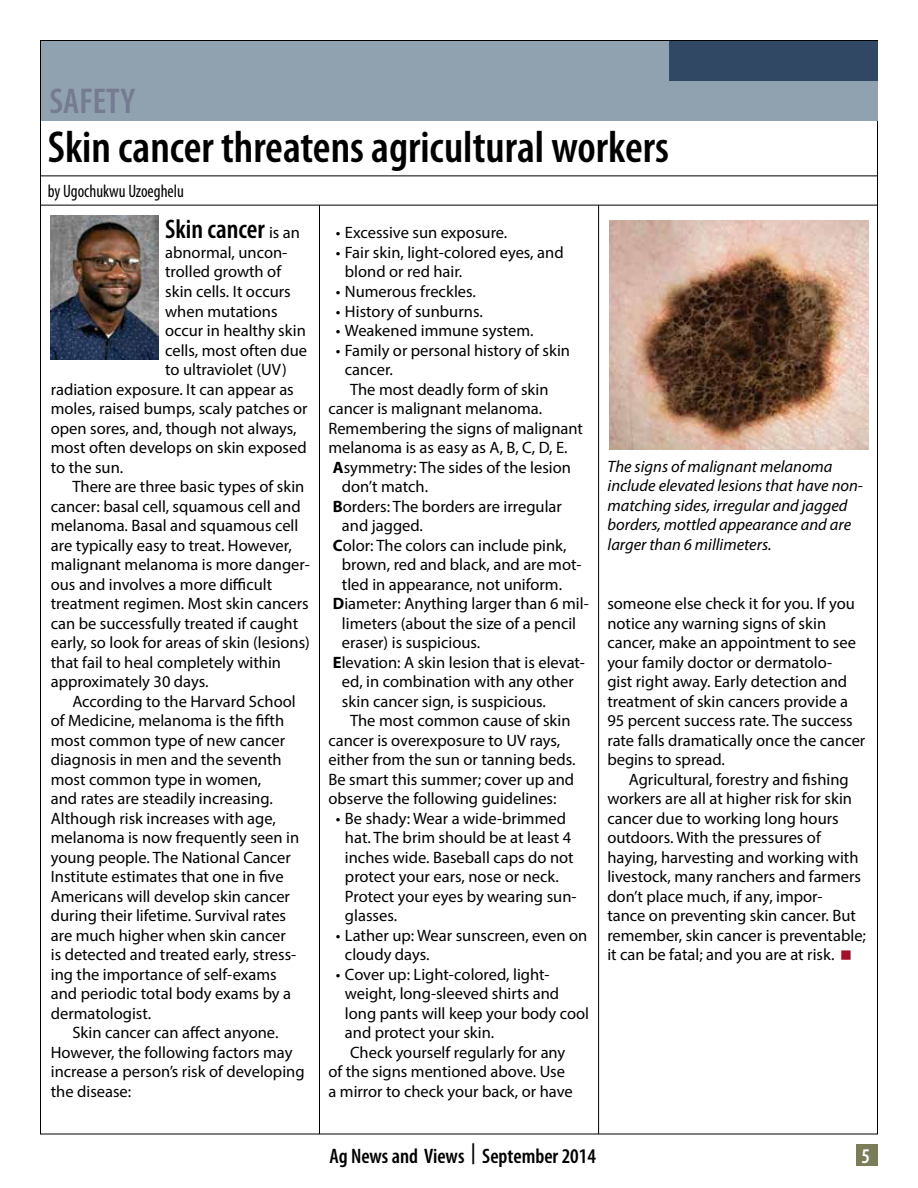
<style>
.page{position:relative;width:918px;height:1188px;background:#fff}
.page>*{position:absolute;margin:0;border:0;box-sizing:border-box;transform-origin:0 0}
.t1{font:600 condensed 45px "Myriad Pro";color:#000}
.t2{font:600 condensed 36px "Myriad Pro";color:#757b91}
.t3{font:600 condensed 27px "Myriad Pro";color:#000}
.t4{font:600 condensed 21px "Myriad Pro";color:#000}
.t5{font:600 condensed 21px "Myriad Pro";color:#fff}
.t6{font:condensed 18px "Myriad Pro";color:#000;scale:.95 1}
.t7{font:16.5px/19.5px "Myriad Pro";color:#000}
.t8{font:italic 16.5px/19.5px "Myriad Pro";color:#000}
.s1{font-weight:400;font-stretch:normal;font-size:16.5px}
.s2{font-weight:700}
</style>
<div class="page">
<hr style="left:40px;top:205px;width:838px;height:1px;background:#000">
<hr style="left:40px;top:176px;width:838px;height:1px;background:#000">
<hr style="left:598px;top:205px;width:1px;height:929px;background:#000">
<div style="left:856px;top:1144px;width:21px;height:22px;background:#7a7d57"></div>
<div style="left:41px;top:41px;width:836px;height:79px;background:#90a2b0"></div>
<div style="left:669px;top:41px;width:208px;height:39px;background:#314865"></div>
<img style="left:50px;top:215px;width:108px;height:145px">
<hr style="left:319px;top:205px;width:1px;height:929px;background:#000">
<img style="left:609px;top:221px;width:260px;height:228px">
<h2 class="t2" style="left:50px;top:79px;width:87px">SAFETY</h2>
<h1 class="t1" style="left:48px;top:120px;width:623px">Skin cancer threatens agricultural workers</h1>
<p class="t6" style="left:48px;top:180px;width:145px">by Ugochukwu Uzoeghelu</p>
<h3 class="t3" style="left:165px;top:213px;width:136px">Skin cancer <span class="s1">is an</span></h3>
<p class="t7" style="left:165px;top:242px;width:124px">abnormal, uncon-</p>
<p class="t7" style="left:165px;top:262px;width:118px">trolled growth of</p>
<p class="t7" style="left:165px;top:281px;width:127px">skin cells. It occurs</p>
<p class="t7" style="left:165px;top:301px;width:114px">when mutations</p>
<p class="t7" style="left:165px;top:320px;width:142px">occur in healthy skin</p>
<p class="t7" style="left:165px;top:340px;width:143px">cells, most often due</p>
<p class="t7" style="left:165px;top:359px;width:123px">to ultraviolet (UV)</p>
<p class="t7" style="left:51px;top:379px;width:244px">radiation exposure. It can appear as</p>
<p class="t7" style="left:51px;top:398px;width:258px">moles, raised bumps, scaly patches or</p>
<p class="t7" style="left:51px;top:418px;width:247px">open sores, and, though not always,</p>
<p class="t7" style="left:51px;top:437px;width:257px">most often develops on skin exposed</p>
<p class="t7" style="left:51px;top:457px;width:74px">to the sun.</p>
<p class="t7" style="left:72px;top:476px;width:233px">There are three basic types of skin</p>
<p class="t7" style="left:51px;top:496px;width:251px">cancer: basal cell, squamous cell and</p>
<p class="t7" style="left:51px;top:515px;width:249px">melanoma. Basal and squamous cell</p>
<p class="t7" style="left:51px;top:535px;width:243px">are typically easy to treat. However,</p>
<p class="t7" style="left:51px;top:555px;width:261px">malignant melanoma is more danger-</p>
<p class="t7" style="left:51px;top:574px;width:223px">ous and involves a more difficult</p>
<p class="t7" style="left:51px;top:594px;width:259px">treatment regimen. Most skin cancers</p>
<p class="t7" style="left:51px;top:613px;width:249px">can be successfully treated if caught</p>
<p class="t7" style="left:51px;top:633px;width:261px">early, so look for areas of skin (lesions)</p>
<p class="t7" style="left:51px;top:652px;width:232px">that fail to heal completely within</p>
<p class="t7" style="left:51px;top:672px;width:159px">approximately 30 days.</p>
<p class="t7" style="left:72px;top:691px;width:225px">According to the Harvard School</p>
<p class="t7" style="left:51px;top:711px;width:235px">of Medicine, melanoma is the fifth</p>
<p class="t7" style="left:51px;top:730px;width:236px">most common type of new cancer</p>
<p class="t7" style="left:51px;top:750px;width:232px">diagnosis in men and the seventh</p>
<p class="t7" style="left:51px;top:769px;width:212px">most common type in women,</p>
<p class="t7" style="left:51px;top:789px;width:223px">and rates are steadily increasing.</p>
<p class="t7" style="left:51px;top:808px;width:227px">Although risk increases with age,</p>
<p class="t7" style="left:51px;top:828px;width:250px">melanoma is now frequently seen in</p>
<p class="t7" style="left:51px;top:847px;width:242px">young people. The National Cancer</p>
<p class="t7" style="left:51px;top:867px;width:234px">Institute estimates that one in five</p>
<p class="t7" style="left:51px;top:886px;width:241px">Americans will develop skin cancer</p>
<p class="t7" style="left:51px;top:906px;width:237px">during their lifetime. Survival rates</p>
<p class="t7" style="left:51px;top:925px;width:237px">are much higher when skin cancer</p>
<p class="t7" style="left:51px;top:945px;width:247px">is detected and treated early, stress-</p>
<p class="t7" style="left:51px;top:964px;width:227px">ing the importance of self-exams</p>
<p class="t7" style="left:51px;top:984px;width:242px">and periodic total body exams by a</p>
<p class="t7" style="left:51px;top:1003px;width:102px">dermatologist.</p>
<p class="t7" style="left:72px;top:1023px;width:208px">Skin cancer can affect anyone.</p>
<p class="t7" style="left:51px;top:1042px;width:243px">However, the following factors may</p>
<p class="t7" style="left:51px;top:1062px;width:255px">increase a person’s risk of developing</p>
<p class="t7" style="left:51px;top:1081px;width:82px">the disease:</p>
<p class="t7" style="left:336px;top:223px;width:173px">• Excessive sun exposure.</p>
<p class="t7" style="left:345px;top:242px;width:220px;text-indent:-9px">• Fair skin, light-colored eyes, and blond or red hair.</p>
<p class="t7" style="left:336px;top:281px;width:142px">• Numerous freckles.</p>
<p class="t7" style="left:336px;top:301px;width:148px">• History of sunburns.</p>
<p class="t7" style="left:336px;top:320px;width:199px">• Weakened immune system.</p>
<p class="t7" style="left:336px;top:340px;width:236px">• Family or personal history of skin</p>
<p class="t7" style="left:345px;top:359px;width:49px">cancer.</p>
<p class="t7" style="left:350px;top:379px;width:200px">The most deadly form of skin</p>
<p class="t7" style="left:328px;top:398px;width:215px">cancer is malignant melanoma.</p>
<p class="t7" style="left:328px;top:418px;width:256px">Remembering the signs of malignant</p>
<p class="t7" style="left:328px;top:437px;width:241px">melanoma is as easy as A, B, C, D, E.</p>
<p class="t7" style="left:333px;top:457px;width:240px"><span class="s2">A</span>symmetry: The sides of the lesion</p>
<p class="t7" style="left:342px;top:476px;width:88px">don’t match.</p>
<p class="t7" style="left:333px;top:496px;width:231px"><span class="s2">B</span>orders: The borders are irregular</p>
<p class="t7" style="left:342px;top:515px;width:83px">and jagged.</p>
<p class="t7" style="left:333px;top:535px;width:235px"><span class="s2">C</span>olor: The colors can include pink,</p>
<p class="t7" style="left:342px;top:555px;width:241px">brown, red and black, and are mot-</p>
<p class="t7" style="left:342px;top:574px;width:222px">tled in appearance, not uniform.</p>
<p class="t7" style="left:333px;top:594px;width:257px"><span class="s2">D</span>iameter: Anything larger than 6 mil-</p>
<p class="t7" style="left:342px;top:613px;width:236px">limeters (about the size of a pencil</p>
<p class="t7" style="left:342px;top:633px;width:140px">eraser) is suspicious.</p>
<p class="t7" style="left:333px;top:652px;width:254px"><span class="s2">E</span>levation: A skin lesion that is elevat-</p>
<p class="t7" style="left:342px;top:672px;width:233px">ed, in combination with any other</p>
<p class="t7" style="left:342px;top:691px;width:206px">skin cancer sign, is suspicious.</p>
<p class="t7" style="left:350px;top:711px;width:222px">The most common cause of skin</p>
<p class="t7" style="left:328px;top:730px;width:233px">cancer is overexposure to UV rays,</p>
<p class="t7" style="left:328px;top:750px;width:249px">either from the sun or tanning beds.</p>
<p class="t7" style="left:328px;top:769px;width:247px">Be smart this summer; cover up and</p>
<p class="t7" style="left:328px;top:789px;width:230px">observe the following guidelines:</p>
<p class="t7" style="left:345px;top:808px;width:233px;text-indent:-9px">• Be shady: Wear a wide-brimmed hat. The brim should be at least 4 inches wide. Baseball caps do not protect your ears, nose or neck.<br>Protect your eyes by wearing sun&shy;glasses.</p>
<p class="t7" style="left:345px;top:925px;width:244px;text-indent:-9px">• Lather up: Wear sunscreen, even on cloudy days.</p>
<p class="t7" style="left:336px;top:964px;width:215px">• Cover up: Light-colored, light-</p>
<p class="t7" style="left:345px;top:984px;width:216px">weight, long-sleeved shirts and</p>
<p class="t7" style="left:345px;top:1003px;width:246px">long pants will keep your body cool</p>
<p class="t7" style="left:345px;top:1023px;width:151px">and protect your skin.</p>
<p class="t7" style="left:350px;top:1042px;width:217px">Check yourself regularly for any</p>
<p class="t7" style="left:328px;top:1062px;width:238px">of the signs mentioned above. Use</p>
<p class="t7" style="left:328px;top:1081px;width:246px">a mirror to check your back, or have</p>
<p class="t8" style="left:608px;top:456px;width:257px">The signs of malignant melanoma include elevated lesions that have non&shy;matching sides, irregular and jagged borders, mottled appearance and are larger than 6 millimeters.</p>
<p class="t7" style="left:607px;top:594px;width:259px">someone else check it for you. If you notice any warning signs of skin cancer, make an appointment to see your family doctor or dermatolo-<br>gist right away. Early detection and treatment of skin cancers provide a 95 percent success rate. The success rate falls dramatically once the cancer begins to spread.</p>
<p class="t7" style="left:607px;top:769px;width:260px;text-indent:22px">Agricultural, forestry and fishing workers are all at higher risk for skin cancer due to working long hours outdoors. With the pressures of haying, harvesting and working with livestock, many ranchers and farmers don’t place much, if any, impor-<br>tance on preventing skin cancer. But remember, skin cancer is preventable; it can be fatal; and you are at risk.</p>
<p class="t4" style="left:330px;top:1143px;width:268px">Ag News and Views | September 2014</p>
<p class="t5" style="left:862px;top:1143px;width:10px">5</p>
</div>
